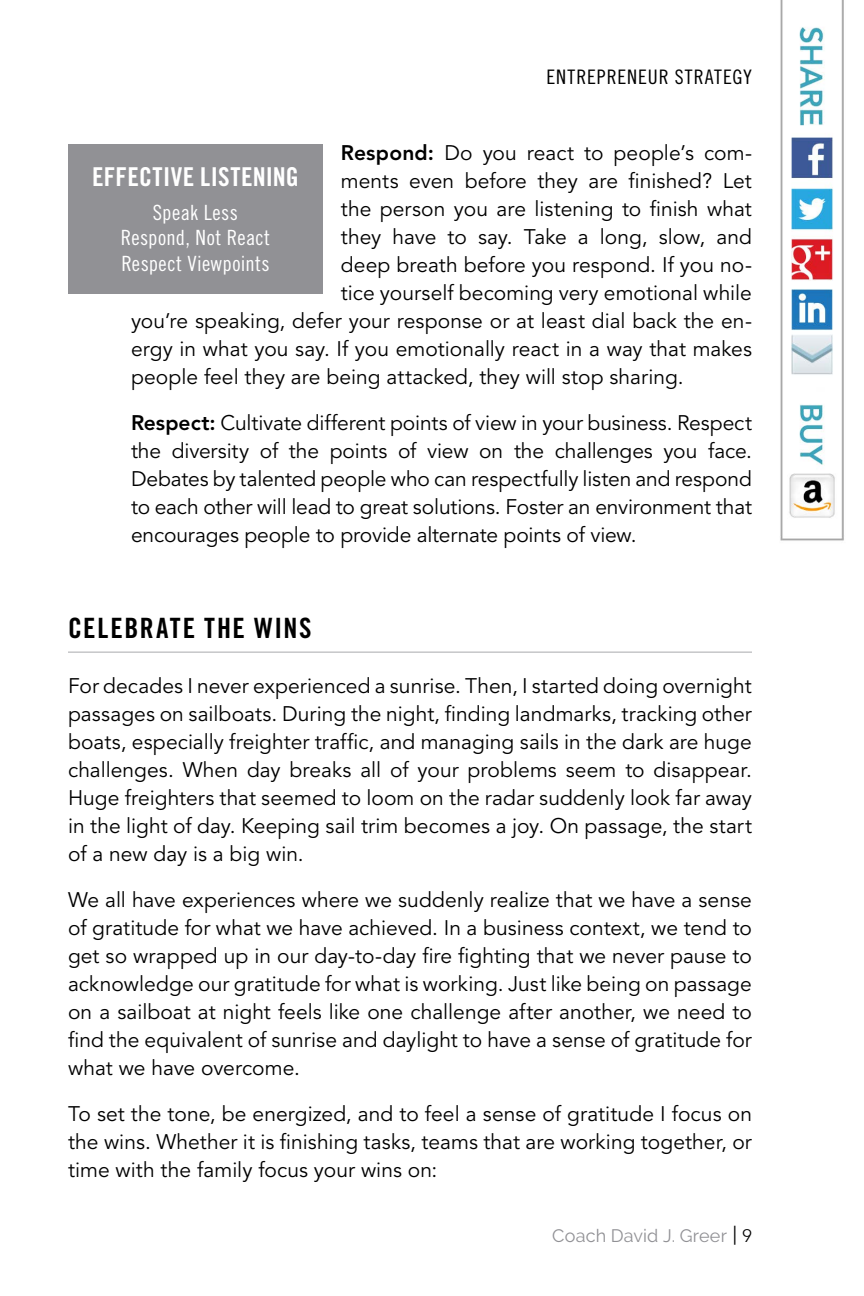
<style>
.page{position:relative;width:864px;height:1296px;background:#fff}
.page>*{position:absolute;margin:0;border:0;box-sizing:border-box;transform-origin:0 0}
.t1{font:28px "Trade Gothic LT Bold Cond Twenty";letter-spacing:.06em;color:#000}
.t2{font:26px "Trade Gothic LT Bold Cond Twenty";letter-spacing:.01em;color:#fff}
.t3{font:21px/28px "Avenir LT Std";color:#000;text-align:justify}
.t4{font:21px/25.2px "Trade Gothic LT Cond Eighteen";letter-spacing:.02em;color:#fff;text-align:center}
.t5{font:20px "Trade Gothic LT Cond Eighteen";letter-spacing:.05em;color:#000}
.t6{font:18px "Raleway";letter-spacing:.01em;color:#919195}
.s1{font-weight:800}
.s2{font-size:21px;color:#000}
.s3{font-family:"Avenir LT Std";font-weight:300;color:#000}
</style>
<div class="page">
<hr style="left:68px;top:651px;width:684px;height:2px;background:#c5c6c8">
<div style="left:68px;top:144px;width:255px;height:150px;background:#919195"></div>
<img style="left:780px;top:0;width:64px;height:541px">
<p class="t5" style="left:546px;top:65px;width:207px">Entrepreneur Strategy</p>
<p class="t3" style="left:341px;top:139px;width:413px"><span class="s1">Respond:</span> Do you react to people’s com-</p>
<p class="t3" style="left:341px;top:167px;width:413px">ments even before they are finished? Let</p>
<p class="t3" style="left:341px;top:195px;width:413px">the person you are listening to finish what</p>
<p class="t3" style="left:341px;top:223px;width:413px">they have to say. Take a long, slow, and</p>
<p class="t3" style="left:341px;top:251px;width:413px">deep breath before you respond. If you no-</p>
<p class="t3" style="left:341px;top:279px;width:413px">tice yourself becoming very emotional while</p>
<p class="t3" style="left:131px;top:307px;width:622px">you’re speaking, defer your response or at least dial back the en-</p>
<p class="t3" style="left:131px;top:335px;width:622px">ergy in what you say. If you emotionally react in a way that makes</p>
<p class="t3" style="left:131px;top:363px;width:554px">people feel they are being attacked, they will stop sharing.</p>
<p class="t3" style="left:131px;top:409px;width:622px"><span class="s1">Respect:</span> Cultivate different points of view in your business. Respect the diversity of the points of view on the challenges you face.<br>Debates by talented people who can respectfully listen and respond to each other will lead to great solutions. Foster an environment that encourages people to provide alternate points of view.</p>
<p class="t2" style="left:92px;top:161px;width:208px">EFFECTIVE LISTENING</p>
<p class="t4" style="left:121px;top:200px;width:151px">Speak Less<br>Respond, Not React<br>Respect Viewpoints</p>
<h1 class="t1" style="left:68px;top:611px;width:244px">CELEBRATE THE WINS</h1>
<p class="t3" style="left:68px;top:673px;width:686px">For decades I never experienced a sunrise. Then, I started doing overnight passages on sailboats. During the night, finding landmarks, tracking other boats, especially freighter traffic, and managing sails in the dark are huge challenges. When day breaks all of your problems seem to disappear.<br>Huge freighters that seemed to loom on the radar suddenly look far away in the light of day. Keeping sail trim becomes a joy. On passage, the start of a new day is a big win.</p>
<p class="t3" style="left:68px;top:887px;width:686px">We all have experiences where we suddenly realize that we have a sense of gratitude for what we have achieved. In a business context, we tend to get so wrapped up in our day-to-day fire fighting that we never pause to acknowledge our gratitude for what is working. Just like being on passage on a sailboat at night feels like one challenge after another, we need to find the equivalent of sunrise and daylight to have a sense of gratitude for what we have overcome.</p>
<p class="t3" style="left:68px;top:1101px;width:686px">To set the tone, be energized, and to feel a sense of gratitude I focus on the wins. Whether it is finishing tasks, teams that are working together, or time with the family focus your wins on:</p>
<p class="t6" style="left:552px;top:1225px;width:201px">Coach David J. Greer <span class="s2">|</span> <span class="s3">9</span></p>
</div>
